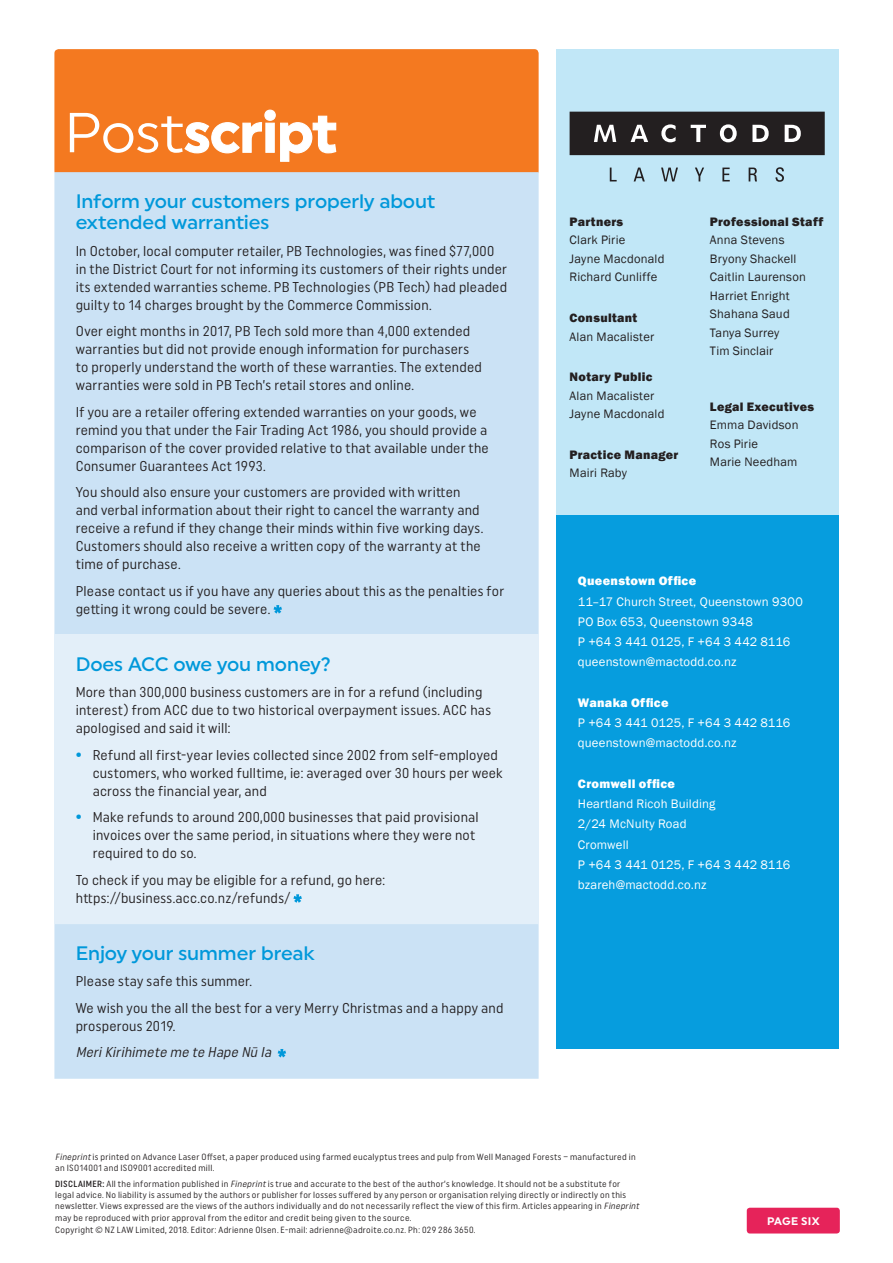
<style>
.page{position:relative;width:893px;height:1263px;background:#fff}
.page>*{position:absolute;margin:0;border:0;box-sizing:border-box;transform-origin:0 0}
.t1{font:700 56.25px "Uniform";letter-spacing:-.01em;color:#fff}
.t2{font:500 19.5px/21px "Uniform";letter-spacing:-.005em;color:#0098da}
.t3{font:14.25px/18px "Uniform Condensed";letter-spacing:.015em;color:#231f20}
.t4{font:italic 14.25px "Uniform Condensed";color:#231f20}
.t5{font:12.75px/20.2px "Franklin Gothic";letter-spacing:.015em;color:#fff}
.t6{font:800 12.75px "Franklin Gothic";letter-spacing:.025em;color:#fff}
.t7{font:12.6px/18.5px "Franklin Gothic";letter-spacing:.015em;color:#231f20}
.t8{font:800 12.6px "Franklin Gothic";letter-spacing:.025em;color:#231f20}
.t9{font:700 10.95px "Uniform";letter-spacing:.02em;color:#fff}
.t10{font:9px/11.2px "Uniform Condensed";letter-spacing:.03em;color:#231f20}
.s1{font-weight:400}
.s2{font-family:"Uniform";font-weight:700;font-size:15px;color:#0098da}
.s3{font-style:italic}
.s4{font-weight:500}
</style>
<div class="page">
<div style="left:54px;top:49px;width:485px;height:126px;background:#f47920;border-radius:4px"></div>
<svg style="left:184px;top:109px;width:153px;height:53px"></svg>
<div style="left:747px;top:1208px;width:93px;height:25px;background:#e6235a;border-radius:3px"></div>
<div style="left:54px;top:172px;width:485px;height:907px;background:#cbe2f5"></div>
<div style="left:54px;top:635px;width:485px;height:289px;background:#e3eff9"></div>
<svg style="left:273px;top:605px;width:9px;height:9px"></svg>
<svg style="left:293px;top:894px;width:9px;height:9px"></svg>
<svg style="left:278px;top:1049px;width:8px;height:8px"></svg>
<div style="left:556px;top:49px;width:282px;height:492px;background:#c1e7f7"></div>
<svg style="left:570px;top:112px;width:255px;height:70px"></svg>
<div style="left:556px;top:515px;width:282px;height:533px;background:#069dde"></div>
<h1 class="t1" style="left:64px;top:99px;width:275px"><span class="s1">Post</span>script</h1>
<h2 class="t2" style="left:76px;top:190px;width:361px">Inform your customers properly about extended warranties</h2>
<p class="t3" style="left:76px;top:241px;width:433px">In October, local computer retailer, PB Technologies, was fined $77,000 in the District Court for not informing its customers of their rights under its extended warranties scheme. PB Technologies (PB Tech) had pleaded guilty to 14 charges brought by the Commerce Commission.</p>
<p class="t3" style="left:76px;top:322px;width:408px">Over eight months in 2017, PB Tech sold more than 4,000 extended warranties but did not provide enough information for purchasers to properly understand the worth of these warranties. The extended warranties were sold in PB Tech’s retail stores and online.</p>
<p class="t3" style="left:76px;top:402px;width:415px">If you are a retailer offering extended warranties on your goods, we remind you that under the Fair Trading Act 1986, you should provide a comparison of the cover provided relative to that available under the Consumer Guarantees Act 1993.</p>
<p class="t3" style="left:76px;top:483px;width:409px">You should also ensure your customers are provided with written and verbal information about their right to cancel the warranty and receive a refund if they change their minds within five working days.<br>Customers should also receive a written copy of the warranty at the time of purchase.</p>
<p class="t3" style="left:76px;top:581px;width:430px">Please contact us if you have any queries about this as the penalties for getting it wrong could be severe.</p>
<h2 class="t2" style="left:76px;top:653px;width:257px">Does ACC owe you money?</h2>
<p class="t3" style="left:76px;top:683px;width:417px">More than 300,000 business customers are in for a refund (including interest) from ACC due to two historical overpayment issues. ACC has apologised and said it will:</p>
<p class="t3" style="left:93px;top:745px;width:411px;text-indent:-17px"><span class="s2">•</span> Refund all first-year levies collected since 2002 from self-employed customers, who worked fulltime, ie: averaged over 30 hours per week across the financial year, and</p>
<p class="t3" style="left:93px;top:808px;width:387px;text-indent:-17px"><span class="s2">•</span> Make refunds to around 200,000 businesses that paid provisional invoices over the same period, in situations where they were not required to do so.</p>
<p class="t3" style="left:76px;top:870px;width:311px">To check if you may be eligible for a refund, go here: https://business.acc.co.nz/refunds/</p>
<h2 class="t2" style="left:76px;top:942px;width:240px">Enjoy your summer break</h2>
<p class="t3" style="left:76px;top:968px;width:429px;line-height:26.5px">Please stay safe this summer.<br>We wish you the all the best for a very Merry Christmas and a happy and</p>
<p class="t3" style="left:76px;top:1017px;width:101px">prosperous 2019.</p>
<p class="t4" style="left:76px;top:1044px;width:200px">MeriKirihimete me te Hape Nū Ia</p>
<p class="t8" style="left:570px;top:213px;width:55px">Partners</p>
<p class="t7" style="left:570px;top:231px;width:96px">Clark Pirie<br>Jayne Macdonald<br>Richard Cunliffe</p>
<p class="t8" style="left:570px;top:310px;width:69px">Consultant</p>
<p class="t7" style="left:570px;top:327px;width:86px">Alan Macalister</p>
<p class="t8" style="left:570px;top:369px;width:84px">Notary Public</p>
<p class="t7" style="left:570px;top:387px;width:96px">Alan Macalister<br>Jayne Macdonald</p>
<p class="t8" style="left:570px;top:447px;width:110px">Practice Manager</p>
<p class="t7" style="left:570px;top:464px;width:59px">Mairi Raby</p>
<p class="t8" style="left:710px;top:214px;width:115px">Professional Staff</p>
<p class="t7" style="left:710px;top:231px;width:98px">Anna Stevens<br>Bryony Shackell<br>Caitlin Laurenson<br>Harriet Enright<br>Shahana Saud<br>Tanya Surrey<br>Tim Sinclair</p>
<p class="t8" style="left:710px;top:398px;width:106px">Legal Executives</p>
<p class="t7" style="left:710px;top:416px;width:90px">Emma Davidson<br>Ros Pirie<br>Marie Needham</p>
<p class="t6" style="left:578px;top:573px;width:120px">Queenstown Office</p>
<p class="t5" style="left:578px;top:591px;width:226px">11–17 Church Street, Queenstown 9300<br>PO Box 653, Queenstown 9348<br>P +64 3 441 0125, F +64 3 442 8116 queenstown@mactodd.co.nz</p>
<p class="t6" style="left:578px;top:694px;width:92px">Wanaka Office</p>
<p class="t5" style="left:578px;top:713px;width:214px">P +64 3 441 0125, F +64 3 442 8116 queenstown@mactodd.co.nz</p>
<p class="t6" style="left:578px;top:775px;width:99px">Cromwell office</p>
<p class="t5" style="left:578px;top:794px;width:214px">Heartland Ricoh Building<br>2/24 McNulty Road<br>Cromwell<br>P +64 3 441 0125, F +64 3 442 8116 bzareh@mactodd.co.nz</p>
<p class="t10" style="left:55px;top:1151px;width:582px"><span class="s3">Fineprint</span>is printed on Advance Laser Offset, a paper produced using farmed eucalyptus trees and pulp from Well Managed Forests – manufactured in an ISO14001 and ISO9001 accredited mill.</p>
<p class="t10" style="left:55px;top:1178px;width:587px"><span class="s4">DISCLAIMER:</span> All the information published in <span class="s3">Fineprint</span>is true and accurate to the best of the author’s knowledge. It should not be a substitute for legal advice. No liability is assumed by the authors or publisher for losses suffered by any person or organisation relying directly or indirectly on this newsletter. Views expressed are the views of the authors individually and do not necessarily reflect the view of this firm. Articles appearing in <span class="s3">Fineprint </span>may be reproduced with prior approval from the editor and credit being given to the source.</p>
<p class="t10" style="left:55px;top:1224px;width:422px">Copyright © NZ LAW Limited, 2018. Editor: Adrienne Olsen. E-mail: adrienne@adroite.co.nz. Ph: 029 286 3650.</p>
<p class="t9" style="left:767px;top:1214px;width:54px">PAGE SIX</p>
</div>
